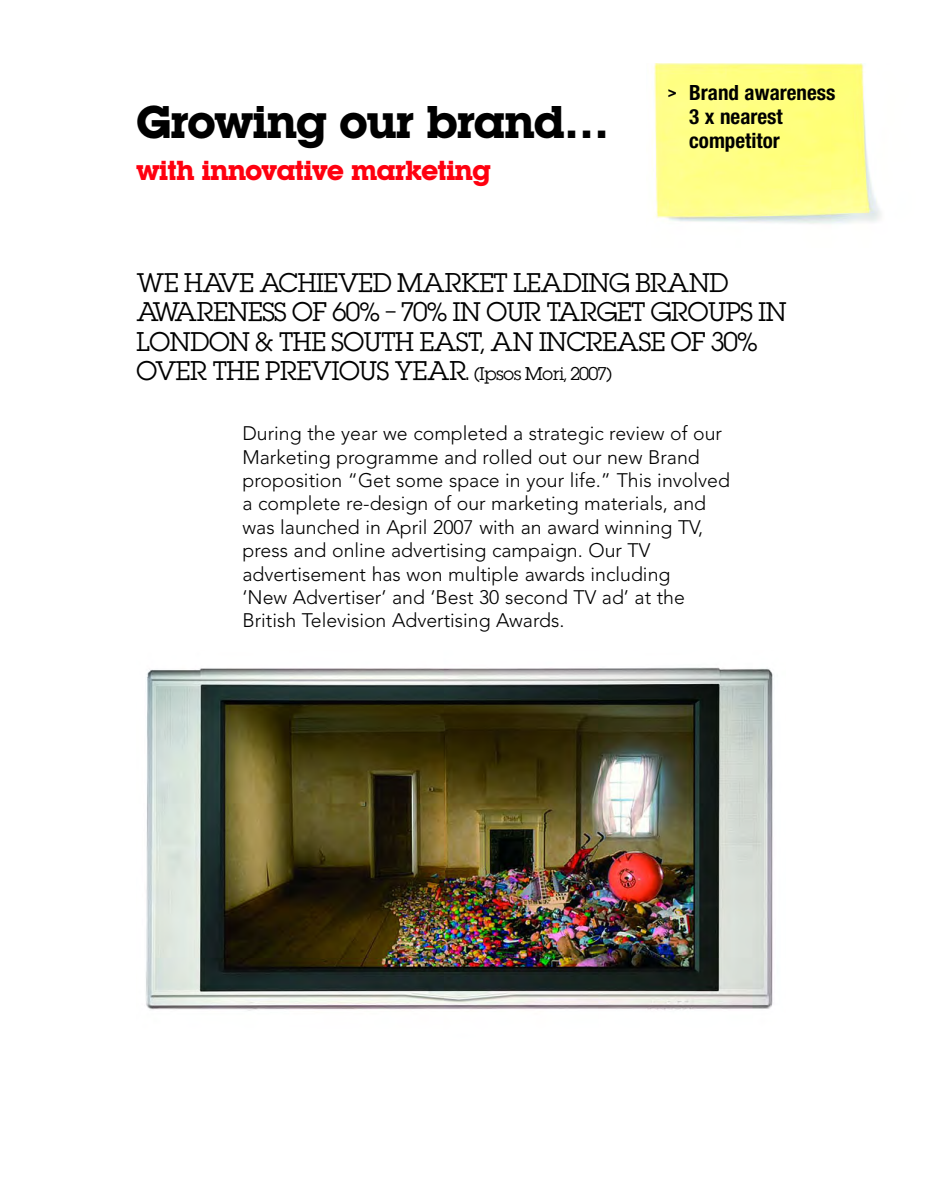
<style>
.page{position:relative;width:936px;height:1191px;background:#fff}
.page>*{position:absolute;margin:0;border:0;box-sizing:border-box;transform-origin:0 0}
.t1{font:700 45px "Lubalin Graph IT Cby BT";letter-spacing:-.035em;color:#000}
.t2{font:700 27px "Lubalin Graph IT Cby BT";letter-spacing:-.035em;color:#ff000f}
.t3{font:24px/29.5px "Lubalin";letter-spacing:-.035em;color:#000}
.t4{font:700 condensed 21px/24px "Helvetica Neue LT";color:#000}
.t5{font:300 19.5px/23.4px "Avenir LT Std";color:#000}
.s1{font-size:15px}
.s2{font-size:16.5px}
</style>
<div class="page">
<img style="left:654px;top:64px;width:227px;height:160px">
<img style="left:146px;top:667px;width:627px;height:344px">
<h1 class="t1" style="left:136px;top:106px;width:474px">Growing our brand…</h1>
<h2 class="t2" style="left:136px;top:160px;width:357px">with innovative marketing</h2>
<p class="t4" style="left:689px;top:82px;width:148px;text-indent:-21px"><span class="s1">&gt;</span> Brand awareness<br>3 x nearest</p>
<p class="t4" style="left:689px;top:130px;width:92px">competitor</p>
<p class="t3" style="left:136px;top:268px;width:652px">WE HAVE ACHIEVED MARKET LEADING BRAND AWARENESS OF 60% – 70% IN OUR TARGET GROUPS IN LONDON &amp; THE SOUTH EAST, AN INCREASE OF 30% OVER THE PREVIOUS YEAR. <span class="s2">(Ipsos Mori, 2007)</span></p>
<p class="t5" style="left:242px;top:423px;width:489px">During the year we completed a strategic review of our Marketing programme and rolled out our new Brand proposition “Get some space in your life.” This involved a complete re-design of our marketing materials, and was launched in April 2007 with an award winning TV, press and online advertising campaign. Our TV advertisement has won multiple awards including<br>‘New Advertiser’ and ‘Best 30 second TV ad’ at the British Television Advertising Awards.</p>
</div>
